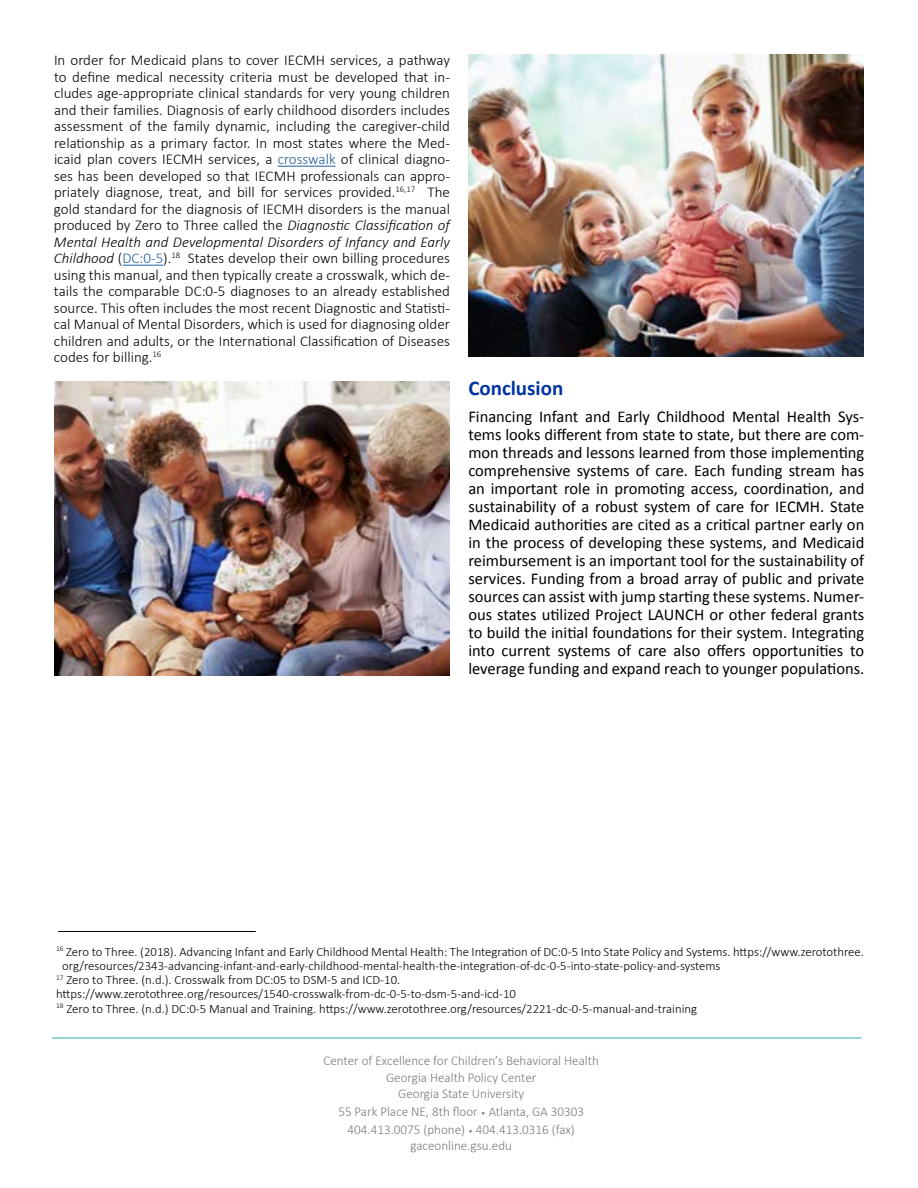
<style>
.page{position:relative;width:918px;height:1188px;background:#fff}
.page>*{position:absolute;margin:0;border:0;box-sizing:border-box;transform-origin:0 0}
.t1{font:700 21px "Calibri";color:#0033a1}
.t2{font:16.5px/18px "Calibri";color:#000;text-align:justify}
.t3{font:300 15px/16.5px "Calibri";color:#000;text-align:justify}
.t4{font:300 13.5px/16.2px "Calibri";color:#7b7b7b;text-align:center}
.t5{font:300 12.75px "Calibri";color:#000}
.s1{color:#215e9e}
.s2{font-style:italic}
.s3{color:#717073}
.s4{font-size:9px}
</style>
<div class="page">
<hr style="left:52px;top:1038px;width:809px;height:1px;background:#2cafa4">
<hr style="left:278px;top:166px;width:58px;height:1px;background:#215e9e">
<hr style="left:122px;top:265px;width:41px;height:1px;background:#215e9e">
<img style="left:468px;top:54px;width:395px;height:302px">
<img style="left:54px;top:382px;width:396px;height:294px">
<p class="t3" style="left:54px;top:52px;width:398px">In order for Medicaid plans to cover IECMH services, a pathway to define medical necessity criteria must be developed that in&shy;cludes age-appropriate clinical standards for very young children and their families. Diagnosis of early childhood disorders includes assessment of the family dynamic, including the caregiver-child relationship as a primary factor. In most states where the Med&shy;icaid plan covers IECMH services, a <span class="s1">crosswalk</span> of clinical diagno&shy;ses has been developed so that IECMH professionals can appro&shy;priately diagnose, treat, and bill for services provided.<sup>16,17</sup> The gold standard for the diagnosis of IECMH disorders is the manual produced by Zero to Three called the <span class="s2">Diagnostic Classification of Mental Health and Developmental Disorders of Infancy and Early Childhood</span> (<span class="s1">DC:0-5</span>).<sup>18</sup> States develop their own billing procedures using this manual, and then typically create a crosswalk, which de&shy;tails the comparable DC:0-5 diagnoses to an already established source. This often includes the most recent Diagnostic and Statisti&shy;cal Manual of Mental Disorders, which is used for diagnosing older children and adults, or the International Classification of Diseases codes for billing.<sup>16</sup></p>
<h1 class="t1" style="left:468px;top:373px;width:97px">Conclusion</h1>
<p class="t2" style="left:468px;top:407px;width:397px">Financing Infant and Early Childhood Mental Health Sys&shy;tems looks different from state to state, but there are com&shy;mon threads and lessons learned from those implementing comprehensive systems of care. Each funding stream has an important role in promoting access, coordination, and sustainability of a robust system of care for IECMH. State Medicaid authorities are cited as a critical partner early on in the process of developing these systems, and Medicaid reimbursement is an important tool for the sustainability of services. Funding from a broad array of public and private sources can assist with jump starting these systems. Numer&shy;ous states utilized Project LAUNCH or other federal grants to build the initial foundations for their system. Integrating into current systems of care also offers opportunities to leverage funding and expand reach to younger populations.</p>
<p class="t5" style="left:56px;top:944px;width:809px"><sup>16</sup> Zero to Three. (2018). Advancing Infant and Early Childhood Mental Health: The Integration of DC:0-5 Into State Policy and Systems. https://www.zerotothree.</p>
<p class="t5" style="left:62px;top:958px;width:660px">org/resources/2343-advancing-infant-and-early-childhood-mental-health-the-integration-of-dc-0-5-into-state-policy-and-systems</p>
<p class="t5" style="left:56px;top:972px;width:346px"><sup>17</sup> Zero to Three. (n.d.). Crosswalk from DC:05 to DSM-5 and ICD-10.</p>
<p class="t5" style="left:56px;top:986px;width:461px">https://www.zerotothree.org/resources/1540-crosswalk-from-dc-0-5-to-dsm-5-and-icd-10</p>
<p class="t5" style="left:56px;top:1001px;width:642px"><sup>18</sup> Zero to Three. (n.d.) DC:0-5 Manual and Training. https://www.zerotothree.org/resources/2221-dc-0-5-manual-and-training</p>
<p class="t4" style="left:323px;top:1053px;width:277px">Center of Excellence for Children<span class="s3">’</span>s Behavioral Health<br>Georgia Health Policy Center<br>Georgia State University</p>
<p class="t4" style="left:338px;top:1102px;width:247px;line-height:18px">55 Park Place NE, 8th floor <span class="s4">•</span> Atlanta, GA 30303<br>404.413.0075 (phone) <span class="s4">•</span> 404.413.0316 (fax)</p>
<p class="t4" style="left:410px;top:1137px;width:103px">gaceonline.gsu.edu</p>
</div>
